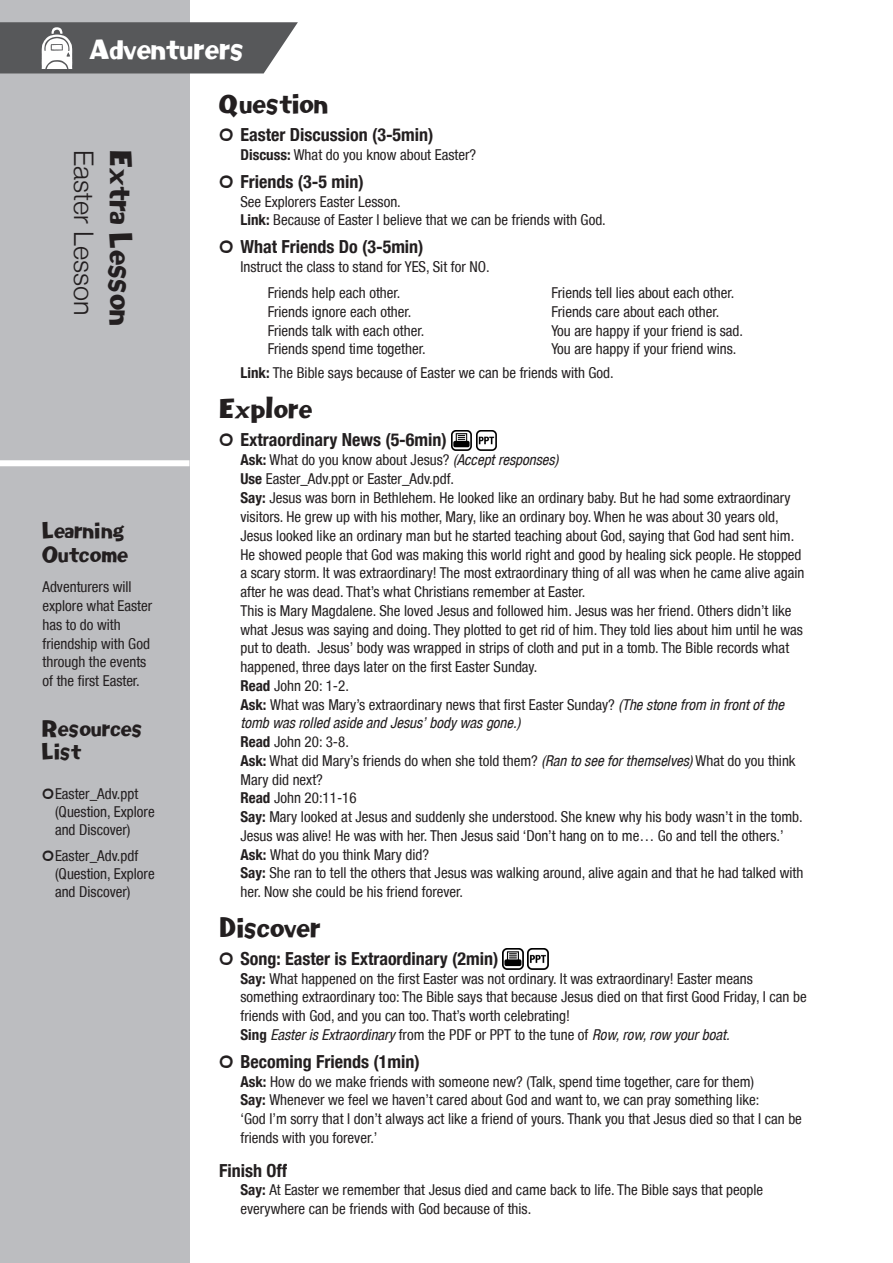
<style>
.page{position:relative;width:893px;height:1263px;background:#fff}
.page>*{position:absolute;margin:0;border:0;box-sizing:border-box;transform-origin:0 0}
.t1{font:300 27px "Helvetica Neue LT";color:#231f20}
.t2{font:27px "Phoenix Chunky";color:#231f20}
.t3{font:25.5px "Phoenix Chunky";color:#fff}
.Body_Header{font:24px "Phoenix Chunky";color:#231f20}
.Lesson_Sidebar_Heade{font:19.5px/23.4px "Phoenix Chunky";color:#231f20}
.Finish_Off{font:700 condensed 18px "Helvetica Neue LT";color:#231f20}
.Body_indent_smaller{font:condensed 15px/18.8px "Helvetica Neue LT";color:#231f20}
.Body_indent_smaller-2{font:italic condensed 15px/18.8px "Helvetica Neue LT";color:#231f20}
.Lesson_Page_learning{font:condensed 15px/18.8px "Helvetica Neue LT";color:#231f20}
.s1{font-family:"Bloomsbury Sans";font-stretch:normal}
.s2{font-family:"Bloomsbury Sans";font-weight:400;font-stretch:normal}
.s3{font-weight:700}
.s4{font-style:italic}
.s5{font-weight:700;font-style:normal}
.s6{font-style:normal}
</style>
<div class="page">
<div style="left:0;top:0;width:189px;height:1263px;background:#bcbdc0"></div>
<div style="left:0;top:460px;width:189px;height:6px;background:#fff"></div>
<svg style="left:0;top:22px;width:298px;height:51px;background:#6a6b6d"></svg>
<img style="left:451px;top:430px;width:21px;height:21px">
<img style="left:476px;top:430px;width:21px;height:21px">
<img style="left:503px;top:949px;width:20px;height:20px">
<img style="left:528px;top:949px;width:20px;height:20px">
<p class="t3" style="left:89px;top:34px;width:156px">Adventurers</p>
<p class="t1" style="left:100px;top:150px;width:167px;rotate:90deg">Easter Lesson</p>
<p class="t2" style="left:137px;top:150px;width:177px;rotate:90deg">Extra Lesson</p>
<p class="Lesson_Sidebar_Heade" style="left:43px;top:520px;width:87px">Learning<br>Outcome</p>
<p class="Lesson_Page_learning" style="left:43px;top:577px;width:111px">Adventurers will explore what Easter has to do with friendship with God through the events of the first Easter.</p>
<p class="Lesson_Sidebar_Heade" style="left:42px;top:717px;width:102px">Resources<br>List</p>
<p class="Body_indent_smaller" style="left:55px;top:784px;width:101px;line-height:18px;text-indent:-13px"><span class="s1">O</span>Easter_Adv.ppt (Question, Explore and Discover)</p>
<p class="Body_indent_smaller" style="left:55px;top:847px;width:101px;line-height:18px;text-indent:-13px"><span class="s1">O</span>Easter_Adv.pdf (Question, Explore and Discover)</p>
<p class="Body_Header" style="left:219px;top:89px;width:110px">Question</p>
<p class="Finish_Off" style="left:219px;top:124px;width:216px"><span class="s2">O</span> Easter Discussion (3-5min)</p>
<p class="Body_indent_smaller" style="left:240px;top:145px;width:237px"><span class="s3">Discuss:</span> What do you know about Easter?</p>
<p class="Finish_Off" style="left:219px;top:171px;width:146px"><span class="s2">O</span> Friends (3-5 min)</p>
<p class="Body_indent_smaller" style="left:240px;top:192px;width:162px">See Explorers Easter Lesson.</p>
<p class="Body_indent_smaller" style="left:240px;top:211px;width:367px"><span class="s3">Link:</span> Because of Easter I believe that we can be friends with God.</p>
<p class="Finish_Off" style="left:219px;top:236px;width:206px"><span class="s2">O</span> What Friends Do (3-5min)</p>
<p class="Body_indent_smaller" style="left:240px;top:257px;width:251px">Instruct the class to stand for YES, Sit for NO.</p>
<p class="Body_indent_smaller" style="left:268px;top:283px;width:134px">Friends help each other.</p>
<p class="Body_indent_smaller" style="left:268px;top:302px;width:145px">Friends ignore each other.</p>
<p class="Body_indent_smaller" style="left:268px;top:321px;width:158px">Friends talk with each other.</p>
<p class="Body_indent_smaller" style="left:268px;top:340px;width:159px">Friends spend time together.</p>
<p class="Body_indent_smaller" style="left:551px;top:283px;width:184px">Friends tell lies about each other.</p>
<p class="Body_indent_smaller" style="left:551px;top:302px;width:169px">Friends care about each other.</p>
<p class="Body_indent_smaller" style="left:551px;top:321px;width:193px">You are happy if your friend is sad.</p>
<p class="Body_indent_smaller" style="left:551px;top:340px;width:186px">You are happy if your friend wins.</p>
<p class="Body_indent_smaller" style="left:240px;top:364px;width:375px"><span class="s3">Link:</span> The Bible says because of Easter we can be friends with God.</p>
<p class="Body_Header" style="left:219px;top:394px;width:94px">Explore</p>
<p class="Finish_Off" style="left:219px;top:429px;width:229px"><span class="s2">O</span> Extraordinary News (5-6min)</p>
<p class="Body_indent_smaller" style="left:240px;top:450px;width:319px"><span class="s3">Ask:</span> What do you know about Jesus? <span class="s4">(Accept responses)</span></p>
<p class="Body_indent_smaller" style="left:240px;top:470px;width:215px"><span class="s3">Use</span> Easter_Adv.ppt or Easter_Adv.pdf.</p>
<p class="Body_indent_smaller" style="left:240px;top:488px;width:565px"><span class="s3">Say:</span> Jesus was born in Bethlehem. He looked like an ordinary baby. But he had some extraordinary visitors. He grew up with his mother, Mary, like an ordinary boy. When he was about 30 years old, Jesus looked like an ordinary man but he started teaching about God, saying that God had sent him.<br>He showed people that God was making this world right and good by healing sick people. He stopped a scary storm. It was extraordinary! The most extraordinary thing of all was when he came alive again after he was dead. That’s what Christians remember at Easter.</p>
<p class="Body_indent_smaller" style="left:240px;top:601px;width:564px">This is Mary Magdalene. She loved Jesus and followed him. Jesus was her friend. Others didn’t like what Jesus was saying and doing. They plotted to get rid of him. They told lies about him until he was put to death. Jesus’ body was wrapped in strips of cloth and put in a tomb. The Bible records what happened, three days later on the first Easter Sunday.</p>
<p class="Body_indent_smaller" style="left:240px;top:676px;width:110px"><span class="s3">Read</span> John 20: 1-2.</p>
<p class="Body_indent_smaller-2" style="left:240px;top:695px;width:545px"><span class="s5">Ask:</span> <span class="s6">What was Mary’s extraordinary news that first Easter Sunday?</span> (The stone from in front of the tomb was rolled aside and Jesus’ body was gone.)</p>
<p class="Body_indent_smaller" style="left:240px;top:732px;width:110px"><span class="s3">Read</span> John 20: 3-8.</p>
<p class="Body_indent_smaller" style="left:240px;top:751px;width:557px"><span class="s3">Ask:</span> What did Mary’s friends do when she told them? <span class="s4">(Ran to see for themselves)</span> What do you think<br>Mary did next?</p>
<p class="Body_indent_smaller" style="left:240px;top:788px;width:118px"><span class="s3">Read</span> John 20:11-16</p>
<p class="Body_indent_smaller" style="left:240px;top:807px;width:564px"><span class="s3">Say:</span> Mary looked at Jesus and suddenly she understood. She knew why his body wasn’t in the tomb.<br>Jesus was alive! He was with her. Then Jesus said ‘Don’t hang on to me… Go and tell the others.’</p>
<p class="Body_indent_smaller" style="left:240px;top:845px;width:190px"><span class="s3">Ask:</span> What do you think Mary did?</p>
<p class="Body_indent_smaller" style="left:240px;top:863px;width:564px"><span class="s3">Say:</span> She ran to tell the others that Jesus was walking around, alive again and that he had talked with her. Now she could be his friend forever.</p>
<p class="Body_Header" style="left:219px;top:913px;width:103px">Discover</p>
<p class="Finish_Off" style="left:219px;top:947px;width:281px"><span class="s2">O</span> Song: Easter is Extraordinary (2min)</p>
<p class="Body_indent_smaller" style="left:240px;top:969px;width:568px"><span class="s3">Say:</span> What happened on the first Easter was not ordinary. It was extraordinary! Easter means something extraordinary too: The Bible says that because Jesus died on that first Good Friday, I can be friends with God, and you can too. That’s worth celebrating!</p>
<p class="Body_indent_smaller-2" style="left:240px;top:1025px;width:491px"><span class="s5">Sing</span> Easter is Extraordinary <span class="s6">from the PDF or PPT to the tune of</span> Row, row, row your boat.</p>
<p class="Finish_Off" style="left:219px;top:1050px;width:202px"><span class="s2">O</span> Becoming Friends (1min)</p>
<p class="Body_indent_smaller" style="left:240px;top:1072px;width:515px"><span class="s3">Ask:</span> How do we make friends with someone new? (Talk, spend time together, care for them)</p>
<p class="Body_indent_smaller" style="left:240px;top:1090px;width:520px"><span class="s3">Say:</span> Whenever we feel we haven’t cared about God and want to, we can pray something like:</p>
<p class="Body_indent_smaller" style="left:240px;top:1109px;width:563px">‘God I’m sorry that I don’t always act like a friend of yours. Thank you that Jesus died so that I can be friends with you forever.’</p>
<p class="Finish_Off" style="left:219px;top:1159px;width:69px">Finish Off</p>
<p class="Body_indent_smaller" style="left:240px;top:1180px;width:524px"><span class="s3">Say:</span> At Easter we remember that Jesus died and came back to life. The Bible says that people everywhere can be friends with God because of this.</p>
</div>
